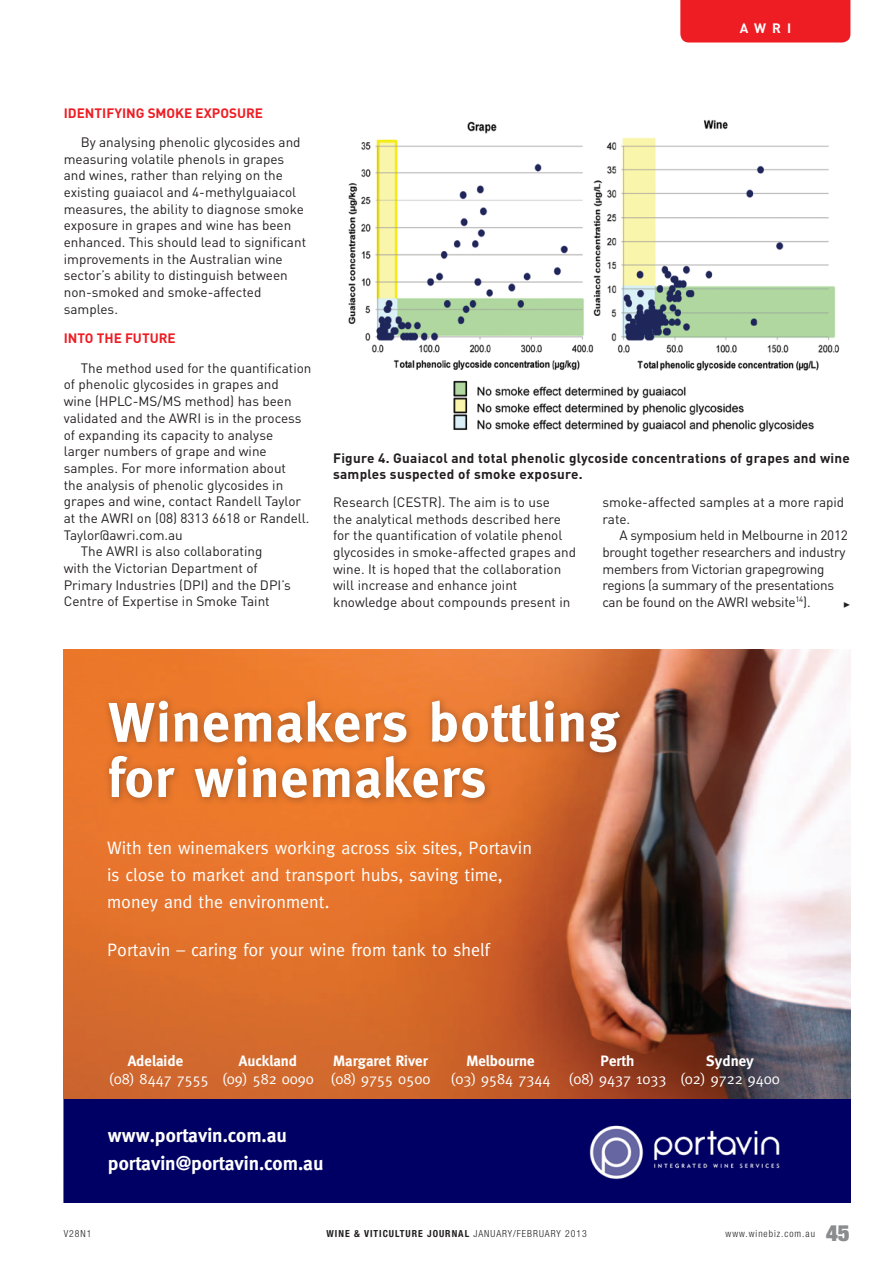
<style>
.page{position:relative;width:893px;height:1263px;background:#fff}
.page>*{position:absolute;margin:0;border:0;box-sizing:border-box;transform-origin:0 0}
.t1{font:700 55.5px/55.5px "Meta";letter-spacing:.02em;color:#fff}
.t2{font:900 condensed 22.5px "Helvetica Neue LT Std";color:#8a8c8f}
.t3{font:700 19.5px/28.5px "Meta";color:#fff}
.t4{font:18px/27px "Meta";color:#fff}
.t5{font:15px "Meta";color:#fff}
.t6{font:700 15px "Meta";color:#fff}
.t7{font:13.5px/16.6px "DIN";color:#231f20}
.t8{font:13.5px/16.6px "DIN";letter-spacing:-.02em;color:#231f20}
.t9{font:700 13.5px/16.2px "DIN";letter-spacing:.02em;color:#231f20}
.t10{font:700 13.5px "DIN";color:#ee1d23}
.t11{font:700 13.5px "DIN";color:#fff}
.t12{font:12px "Minion Pro";color:#231f20}
.t13{font:700 condensed 9.75px "Helvetica Neue LT Std";letter-spacing:.1em;color:#231f20}
.t14{font:300 condensed 9.75px "Helvetica Neue LT Std";letter-spacing:.1em;color:#231f20}
.s1{font-weight:300}
</style>
<div class="page">
<img style="left:64px;top:649px;width:786px;height:450px">
<div style="left:102px;top:694px;width:527px;height:114px;background:#231f20;opacity:.38"></div>
<div style="left:64px;top:1099px;width:786px;height:103px;background:#000064"></div>
<img style="left:589px;top:1125px;width:191px;height:55px">
<div style="left:680px;top:0;width:170px;height:43px;background:#ee1d23"></div>
<img style="left:348px;top:119px;width:492px;height:313px">
<p class="t11" style="left:740px;top:20px;width:53px">AWRI</p>
<p class="t10" style="left:64px;top:104px;width:46px">Identifyin</p>
<p class="t10" style="left:136px;top:104px;width:111px">g smoke exposure</p>
<p class="t7" style="left:64px;top:134px;width:244px;text-indent:17px">By analysing phenolic glycosides and measuring volatile phenols in grapes and wines, rather than relying on the existing guaiacol and 4-methylguaiacol measures, the ability to diagnose smoke exposure in grapes and wine has been enhanced. This should lead to significant improvements in the Australian wine sector’s ability to distinguish between non-smoked and smoke-affected samples.</p>
<p class="t10" style="left:64px;top:330px;width:96px">Into the future</p>
<p class="t7" style="left:81px;top:359px;width:232px">The method used for the quantification</p>
<p class="t7" style="left:64px;top:376px;width:217px">of phenolic glycosides in grapes and</p>
<p class="t7" style="left:64px;top:393px;width:229px">wine (HPLC-MS/MS method) has been</p>
<p class="t7" style="left:64px;top:409px;width:239px">validated and the AWRI is in the process</p>
<p class="t7" style="left:64px;top:426px;width:211px">of expanding its capacity to analyse</p>
<p class="t7" style="left:64px;top:443px;width:204px">larger numbers of grape and wine</p>
<p class="t7" style="left:64px;top:459px;width:224px">samples. For more information about</p>
<p class="t7" style="left:64px;top:476px;width:221px">the analysis of phenolic glycosides in</p>
<p class="t7" style="left:64px;top:493px;width:239px">grapes and wine, contact Randell Taylor</p>
<p class="t7" style="left:64px;top:509px;width:247px">at the AWRI on (08) 8313 6618 or Randell.</p>
<p class="t7" style="left:64px;top:526px;width:121px">Taylor@awri.com.au</p>
<p class="t7" style="left:81px;top:543px;width:183px">The AWRI is also collaborating</p>
<p class="t7" style="left:64px;top:559px;width:195px">with the Victorian Department of</p>
<p class="t7" style="left:64px;top:576px;width:228px">Primary Industries (DPI) and the DPI’s</p>
<p class="t7" style="left:64px;top:593px;width:207px">Centre of Expertise in Smoke Taint</p>
<p class="t9" style="left:333px;top:449px;width:518px">Figure 4. Guaiacol and total phenolic glycoside concentrations of grapes and wine samples suspected of smoke exposure.</p>
<p class="t7" style="left:333px;top:494px;width:245px">Research (CESTR). The aim is to use<br>the analytical methods described here for the quantification of volatile phenol glycosides in smoke-affected grapes and wine. It is hoped that the collaboration will increase and enhance joint knowledge about compounds present in</p>
<p class="t7" style="left:602px;top:494px;width:243px">smoke-affected samples at a more rapid rate.</p>
<p class="t8" style="left:602px;top:527px;width:247px;text-indent:17px">A symposium held in Melbourne in 2012 brought together researchers and industry members from Victorian grapegrowing regions (a summary of the presentations can be found on the AWRI website<sup>14</sup>).</p>
<p class="t12" style="left:843px;top:596px;width:9px">▶</p>
<h1 class="t1" style="left:108px;top:694px;width:512px">Winemakers bottling for winemakers</h1>
<h3 class="t4" style="left:107px;top:834px;width:426px">With ten winemakers working across six sites, Portavin is close to market and transport hubs, saving time, money and the environment.</h3>
<h3 class="t4" style="left:107px;top:936px;width:384px">Portavin – caring for your wine from tank to shelf</h3>
<p class="t6" style="left:128px;top:1052px;width:57px">Adelaide</p>
<p class="t6" style="left:239px;top:1052px;width:60px">Auckland</p>
<p class="t6" style="left:333px;top:1052px;width:96px">Margaret River</p>
<p class="t6" style="left:466px;top:1052px;width:70px">Melbourne</p>
<p class="t6" style="left:600px;top:1052px;width:36px">Perth</p>
<p class="t6" style="left:706px;top:1052px;width:49px">Sydney</p>
<p class="t5" style="left:109px;top:1070px;width:323px">(08) 8447 7555 (09) 582 0090 (08) 9755 0500</p>
<p class="t5" style="left:451px;top:1070px;width:331px">(03) 9584 7344 (08) 9437 1033 (02) 9722 9400</p>
<h3 class="t3" style="left:108px;top:1121px;width:217px">www.portavin.com.au portavin@portavin.com.au</h3>
<p class="t14" style="left:64px;top:1228px;width:29px">V28N1</p>
<p class="t13" style="left:327px;top:1227px;width:262px">WINE &amp; VITICULTURE JOURNAL <span class="s1">JANUARY/FEBRuARY 2013</span></p>
<p class="t14" style="left:726px;top:1228px;width:91px">www.winebiz.com.au</p>
<h2 class="t2" style="left:826px;top:1219px;width:25px">45</h2>
</div>
